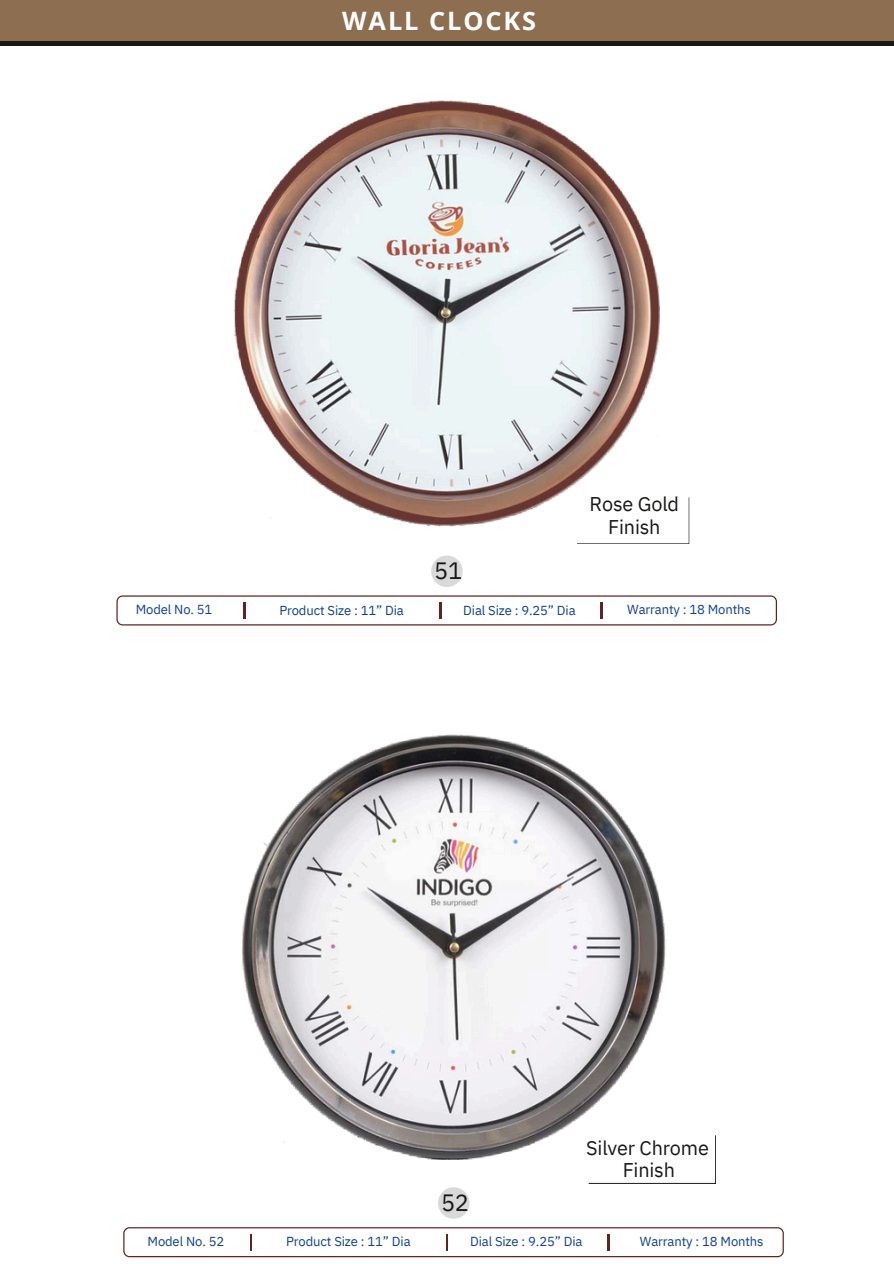
<style>
.page{position:relative;width:894px;height:1264px;background:#fff}
.page>*{position:absolute;margin:0;border:0;box-sizing:border-box;transform-origin:0 0}
.t1{font:700 25.35px "Open Sans";letter-spacing:.075em;color:#fefefe}
.t2{font:23.55px "IBM Plex Sans";color:#1a1918}
.t3{font:19.8px/23.2px "IBM Plex Sans";letter-spacing:-.01em;color:#1a1918;text-align:center}
.t4{font:13.05px "IBM Plex Sans";letter-spacing:-.01em;color:#114091}
</style>
<div class="page">
<div style="left:0;top:41px;width:893px;height:5px;background:#1a1918"></div>
<div style="left:0;top:0;width:893px;height:41px;background:#8d6e50"></div>
<div style="left:431px;top:555px;width:31px;height:32px;background:#d9d9d9;border-radius:50%"></div>
<svg style="left:577px;top:497px;width:112px;height:47px"></svg>
<svg style="left:116px;top:595px;width:660px;height:30px"></svg>
<img style="left:234px;top:100px;width:426px;height:431px">
<div style="left:438px;top:1187px;width:31px;height:31px;background:#d9d9d9;border-radius:50%"></div>
<svg style="left:123px;top:1227px;width:660px;height:30px"></svg>
<img style="left:242px;top:734px;width:424px;height:425px">
<svg style="left:588px;top:1135px;width:127px;height:48px"></svg>
<h1 class="t1" style="left:342px;top:3px;width:195px">WALL CLOCKS</h1>
<p class="t2" style="left:434px;top:555px;width:30px">51</p>
<p class="t3" style="left:589px;top:491px;width:91px">Rose Gold<br>Finish</p>
<h2 class="t4" style="left:136px;top:600px;width:78px">Model No. 51</h2>
<p class="t4" style="left:279px;top:601px;width:126px">Product Size : 11” Dia</p>
<p class="t4" style="left:463px;top:601px;width:114px">Dial Size : 9.25” Dia</p>
<p class="t4" style="left:627px;top:600px;width:125px">Warranty : 18 Months</p>
<p class="t4" style="left:147px;top:1232px;width:78px">Model No. 52</p>
<p class="t2" style="left:441px;top:1186px;width:30px">52</p>
<h2 class="t3" style="left:586px;top:1135px;width:124px">Silver Chrome</h2>
<p class="t3" style="left:622px;top:1157px;width:54px">Finish</p>
<p class="t4" style="left:286px;top:1232px;width:126px">Product Size : 11” Dia</p>
<p class="t4" style="left:470px;top:1232px;width:114px">Dial Size : 9.25” Dia</p>
<h2 class="t4" style="left:639px;top:1232px;width:125px">Warranty : 18 Months</h2>
</div>
